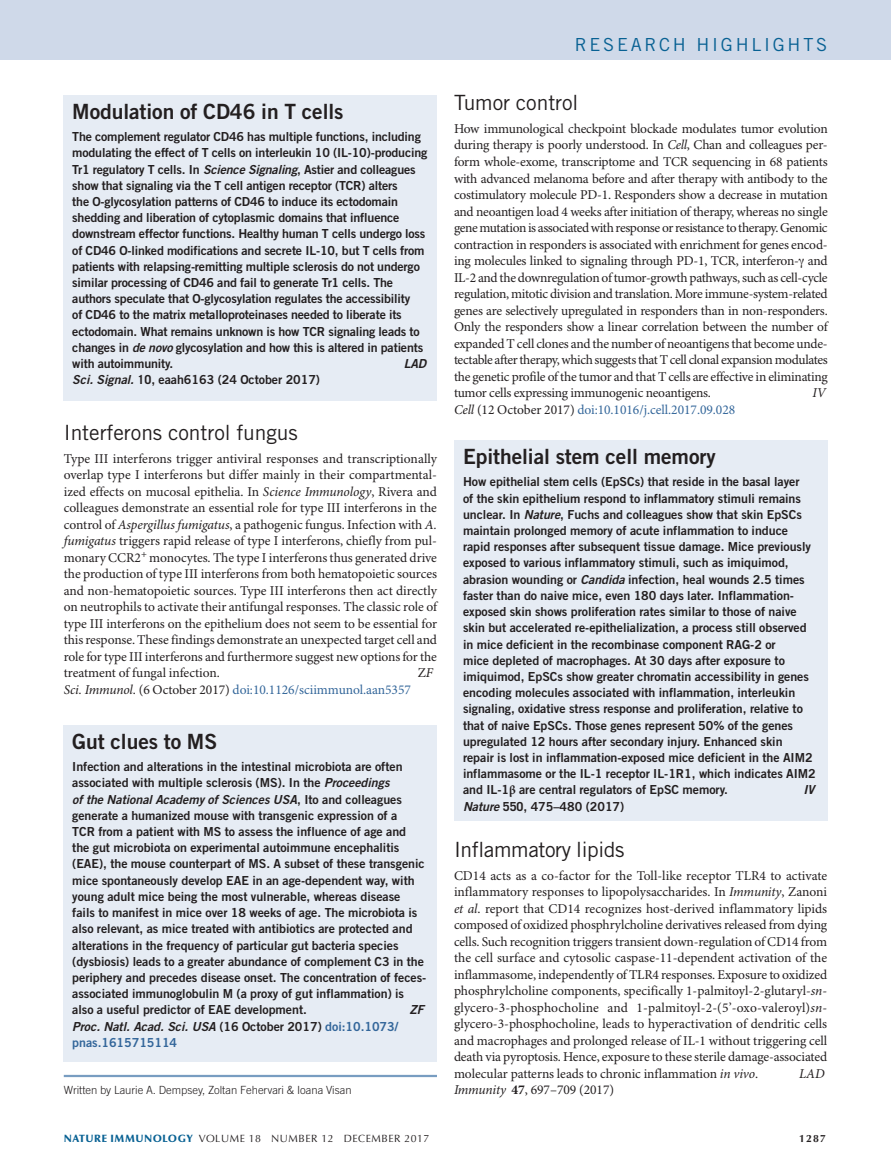
<style>
.page{position:relative;width:891px;height:1175px;background:#fff}
.page>*{position:absolute;margin:0;border:0;box-sizing:border-box;transform-origin:0 0}
.HEAD_res_notes_bold{font:21px "Trade Gothic LT Std Bd 2";letter-spacing:-.005em;color:#231f20}
.HEAD_res_notes{font:21px "Trade Gothic LT Std";letter-spacing:-.005em;color:#231f20}
.t1{font:18px "Trade Gothic LT Std";letter-spacing:.15em;color:#086193}
.TEXT_first{font:13.5px/16.5px "Minion Pro";letter-spacing:-.01em;color:#231f20;text-align:justify}
.TEXT_first-2{font:13.5px "Minion Pro";letter-spacing:-.005em;color:#33669a}
.TEXT_first-3{font:italic 13.5px "Minion Pro";color:#231f20}
.BOX_text_bold_first{font:12.45px/16.2px "Trade Gothic LT Std Bd 2";letter-spacing:-.005em;color:#231f20}
.BOX_text_bold_first-2{font:12.45px/16.2px "Trade Gothic LT Std Bd 2";letter-spacing:-.005em;color:#33669a}
.BOX_text_bold_first-3{font:12.45px "Trade Gothic LT Std Bd 2 Obl";letter-spacing:-.01em;color:#231f20}
.t2{font:300 11.25px "Trade Gothic LT Std";letter-spacing:-.005em;color:#231f20}
.t3{font:10.5px "Optima LT Std";letter-spacing:.05em;color:#231f20}
.t4{font:700 10.5px "Optima LT Std";color:#231f20}
.s1{font-family:"Trade Gothic LT Std Bd 2 Obl"}
.s2{font-family:"Trade Gothic LT Std";font-weight:700}
.s3{font-style:italic}
.s4{font-style:italic;color:#231f20}
.s5{color:#231f20}
.s6{font-family:"Trade Gothic LT Std Bd 2 Obl";color:#231f20}
.s7{font-family:"Minion Pro";font-weight:700}
.s8{font-weight:700}
.s9{font-weight:900;color:#086193}
</style>
<div class="page">
<div style="left:0;top:0;width:891px;height:60px;background:#cfd9e9"></div>
<hr style="left:64px;top:1074px;width:373px;height:3px;background:#789dc1">
<div style="left:64px;top:95px;width:373px;height:306px;background:#e6ecf4"></div>
<div style="left:64px;top:725px;width:373px;height:336px;background:#e6ecf4"></div>
<div style="left:454px;top:440px;width:374px;height:381px;background:#e6ecf4"></div>
<h2 class="t1" style="left:575px;top:34px;width:254px">RESEARCH HIGHLIGHTS</h2>
<p class="HEAD_res_notes_bold" style="left:72px;top:98px;width:273px">Modulation of CD46 in T cells</p>
<p class="BOX_text_bold_first" style="left:72px;top:128px;width:357px">The complement regulator CD46 has multiple functions, including modulating the effect of T cells on interleukin 10 (IL-10)-producing Tr1 regulatory T cells. In <span class="s1">Science Signaling</span>, Astier and colleagues show that signaling via the T cell antigen receptor (TCR) alters<br>the O-glycosylation patterns of CD46 to induce its ectodomain shedding and liberation of cytoplasmic domains that influence downstream effector functions. Healthy human T cells undergo loss of CD46 O-linked modifications and secrete IL-10, but T cells from patients with relapsing-remitting multiple sclerosis do not undergo similar processing of CD46 and fail to generate Tr1 cells. The authors speculate that O-glycosylation regulates the accessibility<br>of CD46 to the matrix metalloproteinases needed to liberate its ectodomain. What remains unknown is how TCR signaling leads to changes in <span class="s1">de novo</span> glycosylation and how this is altered in patients with autoimmunity.</p>
<p class="BOX_text_bold_first-3" style="left:404px;top:356px;width:24px">LAD</p>
<p class="BOX_text_bold_first" style="left:72px;top:371px;width:249px"><span class="s1">Sci. Signal.</span> <span class="s2">10</span>, eaah6163 (24 October 2017)</p>
<p class="HEAD_res_notes" style="left:64px;top:420px;width:236px">Interferons control fungus</p>
<p class="TEXT_first" style="left:64px;top:451px;width:375px">Type III interferons trigger antiviral responses and transcriptionally overlap type I interferons but differ mainly in their compartmental&shy;ized effects on mucosal epithelia. In <span class="s3">Science Immunology</span>, Rivera and colleagues demonstrate an essential role for type III interferons in the control of <span class="s3">Aspergillus fumigatus</span>, a pathogenic fungus. Infection with <span class="s3">A. fumigatus</span> triggers rapid release of type I interferons, chiefly from pul&shy;monary CCR2<sup>+</sup> monocytes. The type I interferons thus generated drive the production of type III interferons from both hematopoietic sources and non-hematopoietic sources. Type III interferons then act directly on neutrophils to activate their antifungal responses. The classic role of type III interferons on the epithelium does not seem to be essential for this response. These findings demonstrate an unexpected target cell and role for type III interferons and furthermore suggest new options for the treatment of fungal infection.</p>
<p class="TEXT_first" style="left:418px;top:665px;width:17px">Z<span class="s3">F</span></p>
<p class="TEXT_first-2" style="left:64px;top:681px;width:349px"><span class="s4">Sci. Immunol</span><span class="s5">. (6 October 2017)</span> doi:10.1126/sciimmunol.aan5357</p>
<p class="HEAD_res_notes_bold" style="left:72px;top:728px;width:146px">Gut clues to MS</p>
<p class="BOX_text_bold_first" style="left:72px;top:758px;width:356px">Infection and alterations in the intestinal microbiota are often associated with multiple sclerosis (MS). In the <span class="s1">Proceedings<br>of the National Academy of Sciences USA</span>, Ito and colleagues generate a humanized mouse with transgenic expression of a<br>TCR from a patient with MS to assess the influence of age and the gut microbiota on experimental autoimmune encephalitis (EAE), the mouse counterpart of MS. A subset of these transgenic mice spontaneously develop EAE in an age-dependent way, with young adult mice being the most vulnerable, whereas disease<br>fails to manifest in mice over 18 weeks of age. The microbiota is also relevant, as mice treated with antibiotics are protected and alterations in the frequency of particular gut bacteria species (dysbiosis) leads to a greater abundance of complement C3 in the periphery and precedes disease onset. The concentration of feces&shy;associated immunoglobulin M (a proxy of gut inflammation) is also a useful predictor of EAE development.</p>
<p class="BOX_text_bold_first-3" style="left:410px;top:1002px;width:15px">ZF</p>
<p class="BOX_text_bold_first-2" style="left:72px;top:1017px;width:327px"><span class="s6">Proc. Natl. Acad. Sci. USA</span> <span class="s5">(16 October 2017)</span> doi:10.1073/ pnas.1615715114</p>
<p class="HEAD_res_notes" style="left:454px;top:90px;width:126px">Tumor control</p>
<p class="TEXT_first" style="left:454px;top:121px;width:375px">How immunological checkpoint blockade modulates tumor evolution during therapy is poorly understood. In <span class="s3">Cell</span>, Chan and colleagues per&shy;form whole-exome, transcriptome and TCR sequencing in 68 patients with advanced melanoma before and after therapy with antibody to the costimulatory molecule PD-1. Responders show a decrease in mutation and neoantigen load 4 weeks after initiation of therapy, whereas no single gene mutation is associated with response or resistance to therapy. Genomic contraction in responders is associated with enrichment for genes encod&shy;ing molecules linked to signaling through PD-1, TCR, interferon- and IL-2 and the downregulation of tumor-growth pathways, such as cell-cycle regulation, mitotic division and translation. More immune-system-related genes are selectively upregulated in responders than in non-responders.<br>Only the responders show a linear correlation between the number of expanded T cell clones and the number of neoantigens that become unde&shy;tectable after therapy, which suggests that T cell clonal expansion modulates the genetic profile of the tumor and that T cells are effective in eliminating tumor cells expressing immunogenic neoantigens.</p>
<p class="TEXT_first-3" style="left:813px;top:385px;width:15px">IV</p>
<p class="TEXT_first-2" style="left:454px;top:401px;width:283px"><span class="s4">Cell</span> <span class="s5">(12 October 2017)</span> doi:10.1016/j.cell.2017.09.028</p>
<p class="HEAD_res_notes_bold" style="left:463px;top:443px;width:254px">Epithelial stem cell memory</p>
<p class="BOX_text_bold_first" style="left:463px;top:473px;width:354px">How epithelial stem cells (EpSCs) that reside in the basal layer<br>of the skin epithelium respond to inflammatory stimuli remains unclear. In <span class="s1">Nature</span>, Fuchs and colleagues show that skin EpSCs maintain prolonged memory of acute inflammation to induce rapid responses after subsequent tissue damage. Mice previously exposed to various inflammatory stimuli, such as imiquimod, abrasion wounding or <span class="s1">Candida</span> infection, heal wounds 2.5 times faster than do naive mice, even 180 days later. Inflammation&shy;exposed skin shows proliferation rates similar to those of naive skin but accelerated re-epithelialization, a process still observed in mice deficient in the recombinase component RAG-2 or<br>mice depleted of macrophages. At 30 days after exposure to imiquimod, EpSCs show greater chromatin accessibility in genes encoding molecules associated with inflammation, interleukin signaling, oxidative stress response and proliferation, relative to that of naive EpSCs. Those genes represent 50% of the genes upregulated 12 hours after secondary injury. Enhanced skin repair is lost in inflammation-exposed mice deficient in the AIM2 inflammasome or the IL-1 receptor IL-1R1, which indicates AIM2 and IL-1<span class="s7">β</span> are central regulators of EpSC memory.</p>
<p class="BOX_text_bold_first-3" style="left:804px;top:782px;width:13px">IV</p>
<p class="BOX_text_bold_first" style="left:463px;top:797px;width:163px"><span class="s1">Nature</span> <span class="s2">550</span>, 475–480 (2017)</p>
<p class="HEAD_res_notes" style="left:454px;top:836px;width:172px">Inflammatory lipids</p>
<p class="TEXT_first" style="left:454px;top:867px;width:375px">CD14 acts as a co-factor for the Toll-like receptor TLR4 to activate inflammatory responses to lipopolysaccharides. In <span class="s3">Immunity</span>, Zanoni <span class="s3">et al</span>. report that CD14 recognizes host-derived inflammatory lipids composed of oxidized phosphrylcholine derivatives released from dying cells. Such recognition triggers transient down-regulation of CD14 from the cell surface and cytosolic caspase-11-dependent activation of the inflammasome, independently of TLR4 responses. Exposure to oxidized phosphrylcholine components, specifically 1-palmitoyl-2-glutaryl-<span class="s3">sn&shy;</span>glycero-3-phosphocholine and 1-palmitoyl-2-(5’-oxo-valeroyl)<span class="s3">sn&shy;</span>glycero-3-phosphocholine, leads to hyperactivation of dendritic cells and macrophages and prolonged release of IL-1 without triggering cell death via pyroptosis. Hence, exposure to these sterile damage-associated molecular patterns leads to chronic inflammation <span class="s3">in vivo</span>.</p>
<p class="TEXT_first-3" style="left:799px;top:1065px;width:27px">LAD</p>
<p class="TEXT_first" style="left:454px;top:1082px;width:162px"><span class="s3">Immunity</span> <span class="s8">47</span>, 697–709 (2017)</p>
<p class="t2" style="left:64px;top:1083px;width:289px">Written by Laurie A. Dempsey, Zoltan Fehervari &amp; Ioana Visan</p>
<p class="t3" style="left:64px;top:1132px;width:367px"><span class="s9">NATURE IMMUNOLOGY</span> VOLUME 18 NUMBER 12 DECEMBER 2017</p>
<p class="t4" style="left:799px;top:1132px;width:28px">1287</p>
</div>
